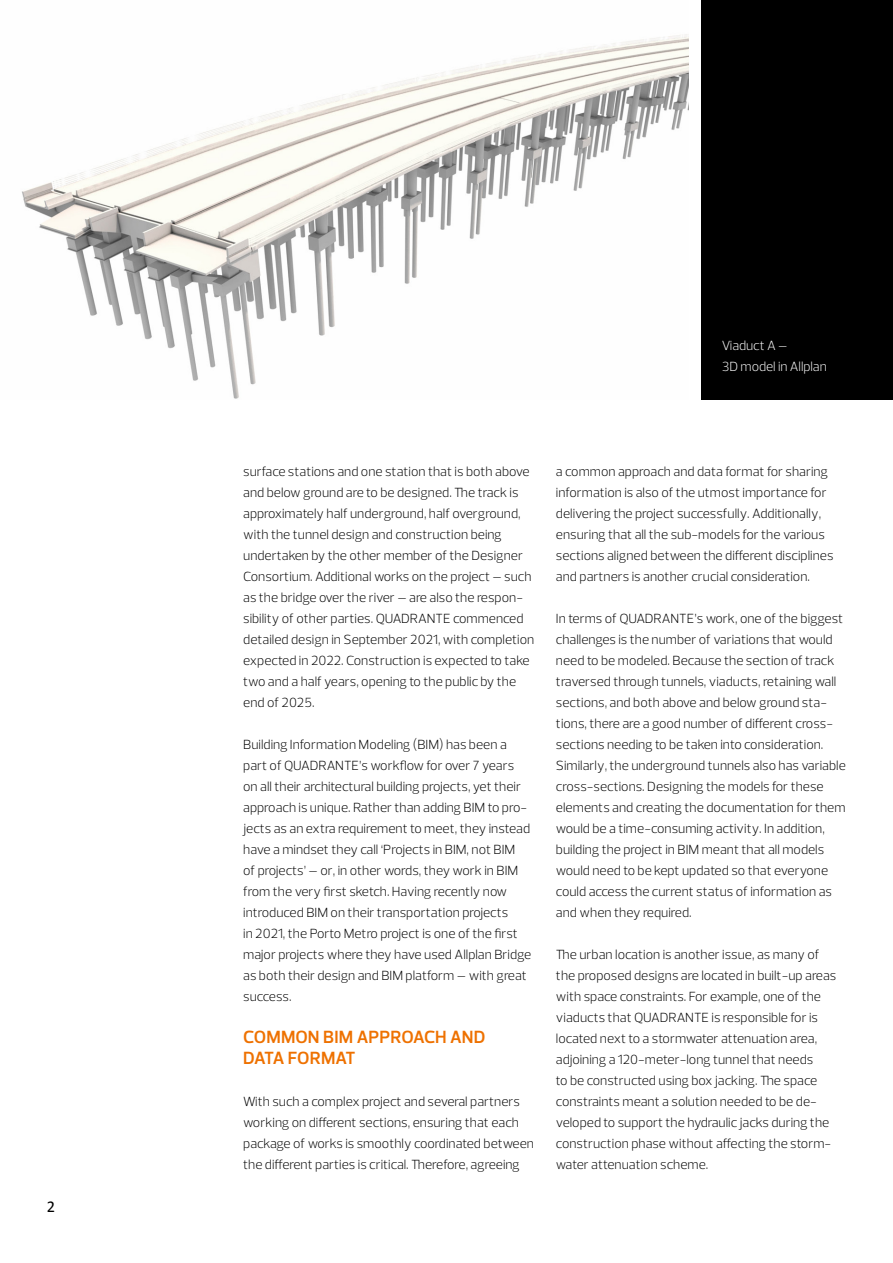
<style>
.page{position:relative;width:893px;height:1263px;background:#fff}
.page>*{position:absolute;margin:0;border:0;box-sizing:border-box;transform-origin:0 0}
.head{font:600 18px/21px "Prelo";color:#ee7100}
.t1{font:16.5px "Calibri";color:#000}
.fließtext{font:300 13.5px/21px "Prelo";color:#000}
.fließtext-2{font:300 13.5px/21px "Prelo";letter-spacing:-.005em;color:#fff}
</style>
<div class="page">
<div style="left:702px;top:0;width:191px;height:400px;background:#000"></div>
<img style="left:22px;top:34px;width:667px;height:365px">
<p class="t1" style="left:47px;top:1197px;width:10px">2</p>
<p class="fließtext-2" style="left:722px;top:335px;width:107px">Viaduct A –<br>3D model in Allplan</p>
<p class="fließtext" style="left:243px;top:461px;width:293px">surface stations and one station that is both above and below ground are to be designed. The track is approximately half underground, half overground, with the tunnel design and construction being undertaken by the other member of the Designer Consortium. Additional works on the project – such as the bridge over the river – are also the respon&shy;sibility of other parties. QUADRANTE commenced detailed design in September 2021, with completion expected in 2022. Construction is expected to take two and a half years, opening to the public by the end of 2025.</p>
<p class="fließtext" style="left:243px;top:734px;width:290px">Building Information Modeling (BIM) has been a part of QUADRANTE’s workflow for over 7 years on all their architectural building projects, yet their approach is unique. Rather than adding BIM to pro&shy;jects as an extra requirement to meet, they instead have a mindset they call ‘Projects in BIM, not BIM<br>of projects’ – or, in other words, they work in BIM from the very first sketch. Having recently now introduced BIM on their transportation projects<br>in 2021, the Porto Metro project is one of the first major projects where they have used Allplan Bridge as both their design and BIM platform – with great success.</p>
<p class="head" style="left:243px;top:1027px;width:244px">COMMON BIM APPROACH AND<br>DATA FORMAT</p>
<p class="fließtext" style="left:243px;top:1091px;width:292px">With such a complex project and several partners working on different sections, ensuring that each package of works is smoothly coordinated between the different parties is critical. Therefore, agreeing</p>
<p class="fließtext" style="left:556px;top:461px;width:279px">a common approach and data format for sharing information is also of the utmost importance for delivering the project successfully. Additionally, ensuring that all the sub-models for the various sections aligned between the different disciplines and partners is another crucial consideration.</p>
<p class="fließtext" style="left:556px;top:608px;width:291px">In terms of QUADRANTE’s work, one of the biggest challenges is the number of variations that would need to be modeled. Because the section of track traversed through tunnels, viaducts, retaining wall sections, and both above and below ground sta&shy;tions, there are a good number of different cross&shy;sections needing to be taken into consideration.<br>Similarly, the underground tunnels also has variable cross-sections. Designing the models for these elements and creating the documentation for them would be a time-consuming activity. In addition, building the project in BIM meant that all models would need to be kept updated so that everyone could access the current status of information as and when they required.</p>
<p class="fließtext" style="left:556px;top:944px;width:282px">The urban location is another issue, as many of the proposed designs are located in built-up areas with space constraints. For example, one of the viaducts that QUADRANTE is responsible for is located next to a stormwater attenuation area, adjoining a 120-meter-long tunnel that needs<br>to be constructed using box jacking. The space constraints meant a solution needed to be de&shy;veloped to support the hydraulic jacks during the construction phase without affecting the storm&shy;water attenuation scheme.</p>
</div>
